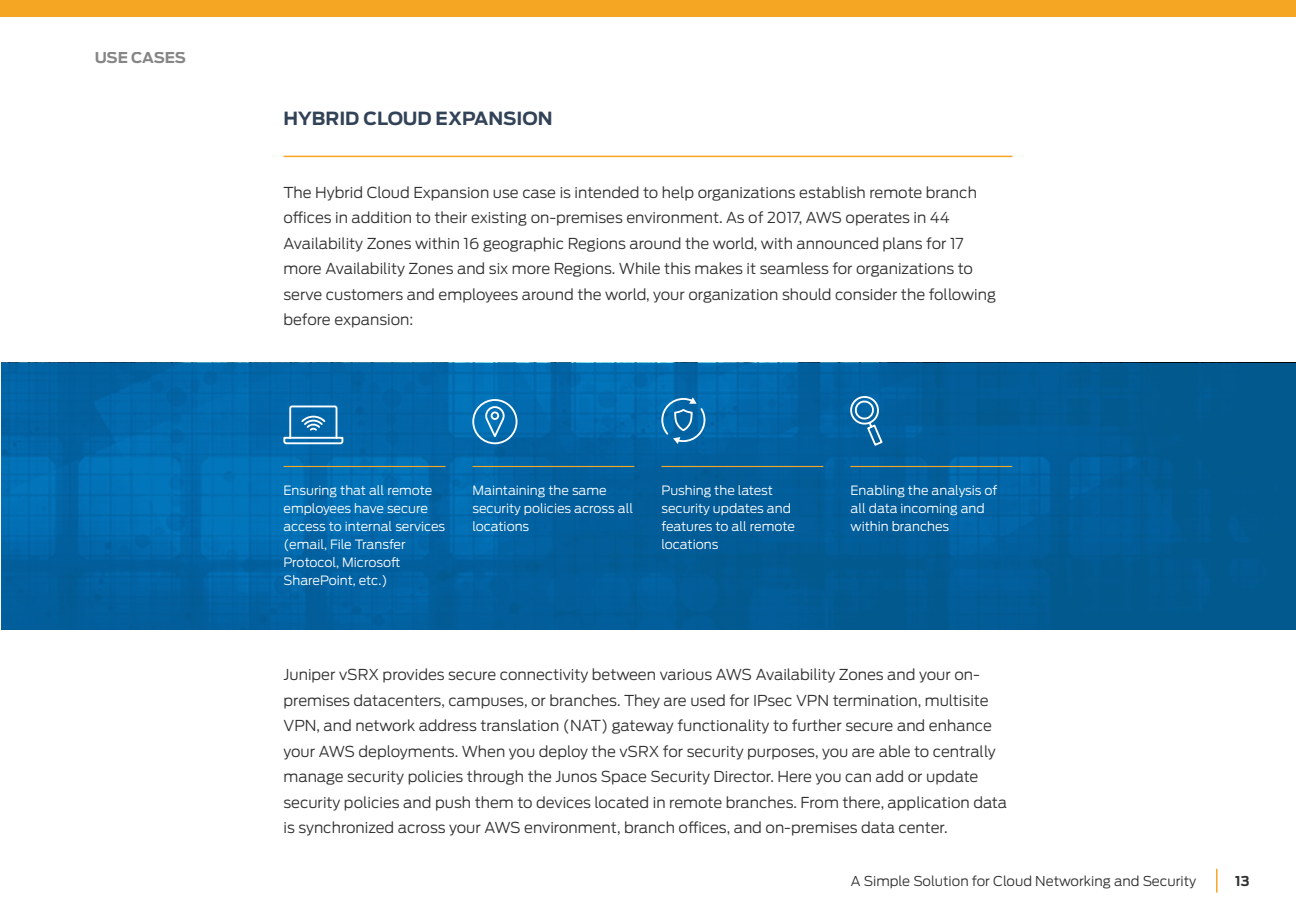
<style>
.page{position:relative;width:1296px;height:918px;background:#fff}
.page>*{position:absolute;margin:0;border:0;box-sizing:border-box;transform-origin:0 0}
.t1{font:700 18px "Antenna";color:#324257}
.t2{font:300 15px/25.5px "Antenna";color:#323132}
.t3{font:700 15px "Antenna";letter-spacing:-.01em;color:#5f5e5e}
.t4{font:300 13.5px "Antenna";color:#323132}
.t5{font:700 13.5px "Antenna";color:#323132}
.Bullets{font:300 12.75px/18px "Antenna";color:#fff}
</style>
<div class="page">
<hr style="left:1216px;top:869px;width:2px;height:24px;background:#f5a623">
<svg style="left:1px;top:363px;width:1295px;height:266px;background:#02619f"></svg>
<div style="left:0;top:0;width:1296px;height:16px;background:#f5a623"></div>
<hr style="left:284px;top:156px;width:728px;height:1px;background:#f5a623">
<hr style="left:284px;top:466px;width:161px;height:1px;background:#f5a623">
<hr style="left:661px;top:466px;width:162px;height:1px;background:#f5a623">
<hr style="left:472px;top:466px;width:162px;height:1px;background:#f5a623">
<hr style="left:850px;top:466px;width:162px;height:1px;background:#f5a623">
<svg style="left:282px;top:405px;width:62px;height:40px;background:#3b88bc"></svg>
<svg style="left:471px;top:398px;width:47px;height:47px;background:#3288be"></svg>
<svg style="left:660px;top:397px;width:46px;height:47px;background:#2b7fb6"></svg>
<svg style="left:847px;top:393px;width:37px;height:54px;background:#2f7db2"></svg>
<p class="t3" style="left:94px;top:48px;width:93px">USE CASES</p>
<p class="t1" style="left:284px;top:106px;width:271px">HYBRID CLOUD EXPANSION</p>
<p class="t2" style="left:284px;top:179px;width:714px">The Hybrid Cloud Expansion use case is intended to help organizations establish remote branch offices in addition to their existing on-premises environment. As of 2017, AWS operates in 44<br>Availability Zones within 16 geographic Regions around the world, with announced plans for 17 more Availability Zones and six more Regions. While this makes it seamless for organizations to serve customers and employees around the world, your organization should consider the following before expansion:</p>
<p class="Bullets" style="left:284px;top:481px;width:163px">Ensuring that all remote employees have secure access to internal services (email, File Transfer<br>Protocol, Microsoft<br>SharePoint, etc.)</p>
<p class="Bullets" style="left:472px;top:481px;width:162px">Maintaining the same security policies across all locations</p>
<p class="Bullets" style="left:662px;top:481px;width:135px">Pushing the latest security updates and features to all remote locations</p>
<p class="Bullets" style="left:850px;top:481px;width:149px">Enabling the analysis of all data incoming and within branches</p>
<p class="t2" style="left:284px;top:662px;width:725px">Juniper vSRX provides secure connectivity between various AWS Availability Zones and your on&shy;premises datacenters, campuses, or branches. They are used for IPsec VPN termination, multisite VPN, and network address translation (NAT) gateway functionality to further secure and enhance your AWS deployments. When you deploy the vSRX for security purposes, you are able to centrally manage security policies through the Junos Space Security Director. Here you can add or update security policies and push them to devices located in remote branches. From there, application data is synchronized across your AWS environment, branch offices, and on-premises data center.</p>
<p class="t4" style="left:851px;top:872px;width:347px">A Simple Solution for Cloud Networking and Security</p>
<p class="t5" style="left:1235px;top:871px;width:16px">13</p>
</div>
